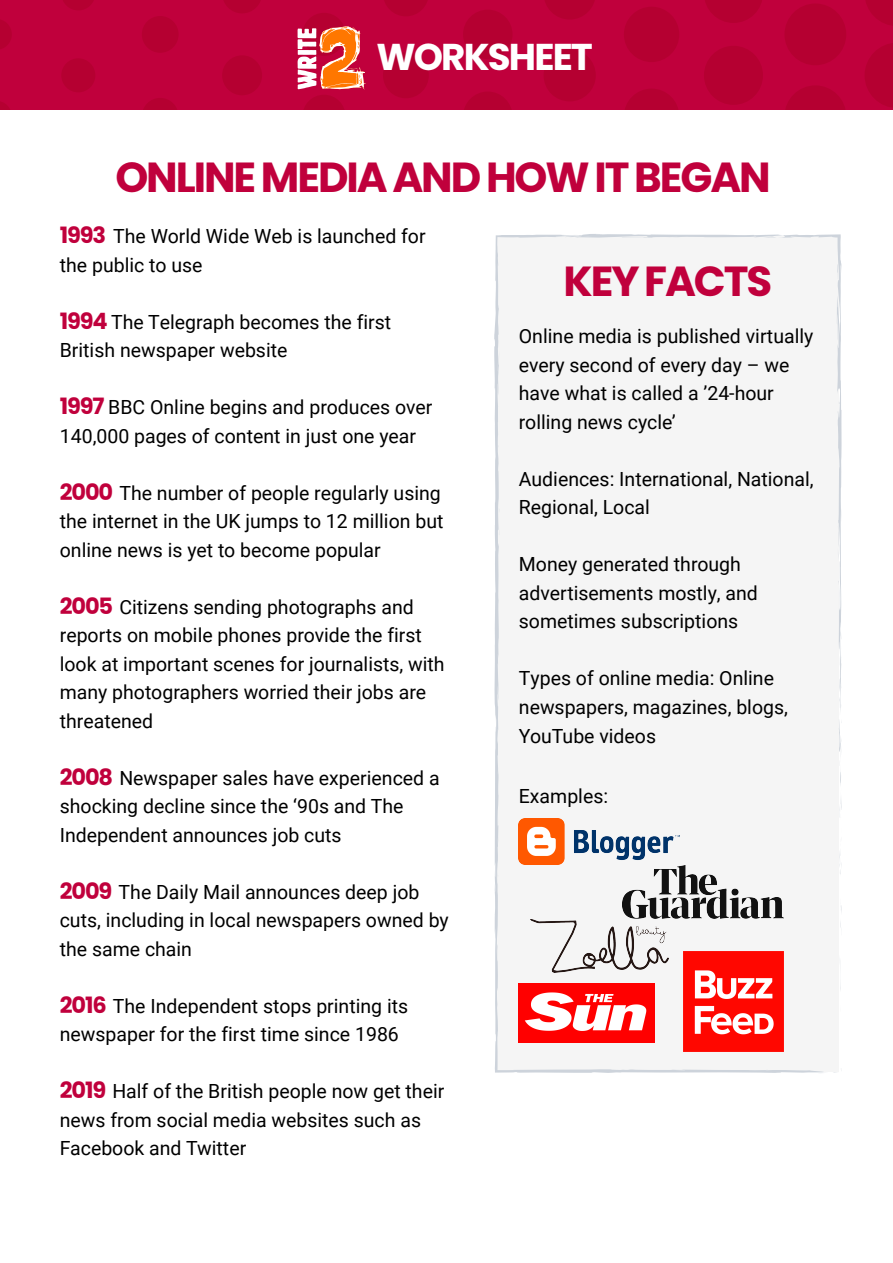
<style>
.page{position:relative;width:893px;height:1263px;background:#fff}
.page>*{position:absolute;margin:0;border:0;box-sizing:border-box;transform-origin:0 0}
.t1{font:700 42px "Poppins";letter-spacing:-.05em;color:#c0003c}
.t2{font:700 37.35px "Poppins";letter-spacing:-.05em;color:#fff}
.t3{font:19.5px/28.5px "Roboto";color:#000}
.s1{font-family:"Poppins";font-weight:700;font-size:22.5px;color:#c0003c}
</style>
<div class="page">
<div style="left:0;top:0;width:893px;height:109px;background:#c0003c"></div>
<svg style="left:0;top:102px;width:9px;height:7px"></svg>
<svg style="left:0;top:20px;width:11px;height:29px"></svg>
<div style="left:61px;top:58px;width:34px;height:34px;background:#b50031;border-radius:50%"></div>
<svg style="left:63px;top:0;width:30px;height:10px"></svg>
<svg style="left:144px;top:98px;width:32px;height:11px"></svg>
<div style="left:142px;top:16px;width:37px;height:37px;background:#b50031;border-radius:50%"></div>
<div style="left:222px;top:55px;width:40px;height:40px;background:#b50031;border-radius:50%"></div>
<svg style="left:224px;top:0;width:36px;height:13px"></svg>
<svg style="left:304px;top:95px;width:40px;height:14px"></svg>
<div style="left:302px;top:13px;width:44px;height:43px;background:#b50031;border-radius:50%"></div>
<div style="left:383px;top:52px;width:46px;height:46px;background:#b50031;border-radius:50%"></div>
<svg style="left:385px;top:0;width:42px;height:16px"></svg>
<svg style="left:465px;top:92px;width:46px;height:17px"></svg>
<div style="left:463px;top:10px;width:49px;height:49px;background:#b50031;border-radius:50%"></div>
<div style="left:544px;top:49px;width:52px;height:52px;background:#b50031;border-radius:50%"></div>
<svg style="left:545px;top:0;width:49px;height:19px"></svg>
<svg style="left:625px;top:89px;width:53px;height:20px"></svg>
<div style="left:624px;top:7px;width:55px;height:55px;background:#b50031;border-radius:50%"></div>
<div style="left:704px;top:46px;width:59px;height:59px;background:#b50031;border-radius:50%"></div>
<svg style="left:705px;top:0;width:57px;height:23px"></svg>
<svg style="left:786px;top:86px;width:59px;height:23px"></svg>
<div style="left:784px;top:4px;width:62px;height:61px;background:#b50031;border-radius:50%"></div>
<svg style="left:865px;top:43px;width:28px;height:64px"></svg>
<svg style="left:866px;top:0;width:27px;height:25px"></svg>
<svg style="left:298px;top:26px;width:68px;height:63px"></svg>
<div style="left:494px;top:234px;width:348px;height:839px;background:#f5f5f5"></div>
<svg style="left:558px;top:236px;width:18px;height:2px"></svg>
<svg style="left:839px;top:696px;width:3px;height:124px"></svg>
<svg style="left:839px;top:621px;width:3px;height:68px"></svg>
<svg style="left:838px;top:508px;width:4px;height:57px"></svg>
<svg style="left:837px;top:262px;width:5px;height:20px"></svg>
<svg style="left:832px;top:1065px;width:10px;height:8px"></svg>
<svg style="left:498px;top:436px;width:1px;height:12px"></svg>
<svg style="left:499px;top:524px;width:1px;height:12px"></svg>
<img style="left:519px;top:818px;width:160px;height:46px">
<img style="left:622px;top:865px;width:161px;height:53px">
<img style="left:530px;top:919px;width:138px;height:53px">
<img style="left:684px;top:951px;width:99px;height:100px">
<img style="left:519px;top:984px;width:136px;height:58px">
<h2 class="t2" style="left:376px;top:35px;width:218px">WORKSHEET</h2>
<h1 class="t1" style="left:115px;top:153px;width:657px">ONLINE MEDIA AND HOW IT BEGAN</h1>
<p class="t3" style="left:60px;top:221px;width:367px"><span class="s1">1993</span> The World Wide Web is launched for the public to use</p>
<p class="t3" style="left:60px;top:307px;width:333px"><span class="s1">1994</span> The Telegraph becomes the first<br>British newspaper website</p>
<p class="t3" style="left:60px;top:392px;width:374px"><span class="s1">1997</span> BBC Online begins and produces over<br>140,000 pages of content in just one year</p>
<p class="t3" style="left:60px;top:478px;width:385px"><span class="s1">2000</span> The number of people regularly using the internet in the UK jumps to 12 million but online news is yet to become popular</p>
<p class="t3" style="left:60px;top:592px;width:386px"><span class="s1">2005</span> Citizens sending photographs and reports on mobile phones provide the first look at important scenes for journalists, with many photographers worried their jobs are threatened</p>
<p class="t3" style="left:60px;top:763px;width:381px"><span class="s1">2008</span> Newspaper sales have experienced a shocking decline since the ‘90s and The<br>Independent announces job cuts</p>
<p class="t3" style="left:60px;top:877px;width:391px"><span class="s1">2009</span> The Daily Mail announces deep job cuts, including in local newspapers owned by the same chain</p>
<p class="t3" style="left:60px;top:991px;width:350px"><span class="s1">2016</span> The Independent stops printing its newspaper for the first time since 1986</p>
<p class="t3" style="left:60px;top:1076px;width:386px"><span class="s1">2019</span> Half of the British people now get their news from social media websites such as<br>Facebook and Twitter</p>
<h1 class="t1" style="left:563px;top:257px;width:210px">KEY FACTS</h1>
<p class="t3" style="left:519px;top:321px;width:296px">Online media is published virtually every second of every day – we have what is called a ’24-hour rolling news cycle’</p>
<p class="t3" style="left:519px;top:464px;width:296px">Audiences: International, National,<br>Regional, Local</p>
<p class="t3" style="left:519px;top:549px;width:241px">Money generated through advertisements mostly, and sometimes subscriptions</p>
<p class="t3" style="left:519px;top:664px;width:271px">Types of online media: Online newspapers, magazines, blogs,<br>YouTube videos</p>
<p class="t3" style="left:519px;top:781px;width:91px">Examples:</p>
</div>
